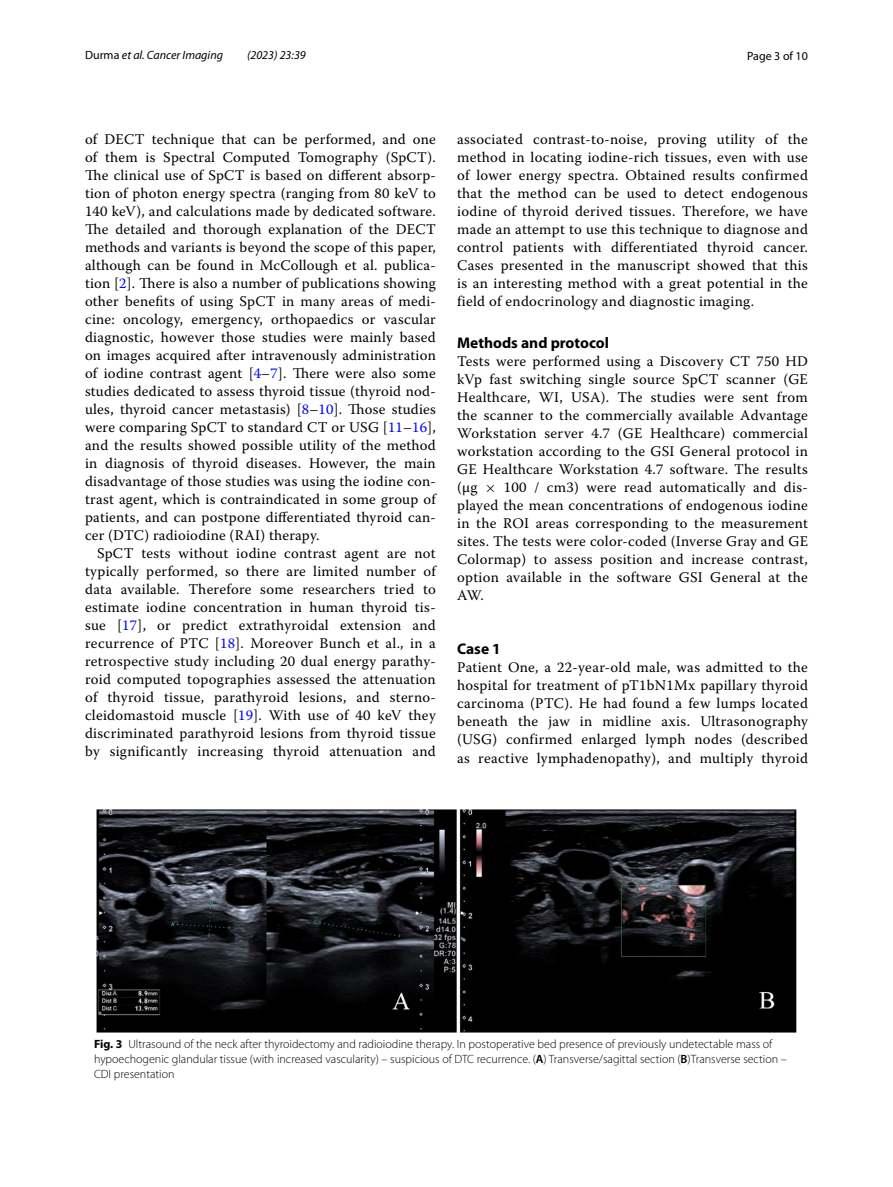
<style>
.page{position:relative;width:893px;height:1187px;background:#fff}
.page>*{position:absolute;margin:0;border:0;box-sizing:border-box;transform-origin:0 0}
.t1{font:700 15.45px "Myriad Pro";color:#000}
.t2{font:14.7px/18px "Warnock Pro";letter-spacing:.02em;color:#000;text-align:justify}
.t3{font:300 12px/15px "Myriad Pro";color:#000}
.t4{font:italic 12px "Myriad Pro";color:#000}
.t5{font:12px "Myriad Pro";color:#000}
.s1{font-style:normal}
.s2{color:#00f}
.s3{font-family:"MTSY"}
.s4{font-weight:700}
.s5{font-weight:600}
</style>
<div class="page">
<img style="left:96px;top:809px;width:701px;height:223px">
<p class="t4" style="left:85px;top:48px;width:140px"><span class="s1">Durma</span> et al. Cancer Imaging</p>
<p class="t4" style="left:247px;top:48px;width:60px">(2023) 23:39</p>
<p class="t5" style="left:747px;top:48px;width:62px">Page 3 of 10</p>
<p class="t2" style="left:85px;top:130px;width:352px">of DECT technique that can be performed, and one of them is Spectral Computed Tomography (SpCT).<br>The clinical use of SpCT is based on different absorp&shy;tion of photon energy spectra (ranging from 80 keV to 140 keV), and calculations made by dedicated software.<br>The detailed and thorough explanation of the DECT methods and variants is beyond the scope of this paper, although can be found in McCollough et al. publica&shy;tion [<span class="s2">2</span>]. There is also a number of publications showing other benefits of using SpCT in many areas of medi&shy;cine: oncology, emergency, orthopaedics or vascular diagnostic, however those studies were mainly based on images acquired after intravenously administration of iodine contrast agent [<span class="s2">4</span>–<span class="s2">7</span>]. There were also some studies dedicated to assess thyroid tissue (thyroid nod&shy;ules, thyroid cancer metastasis) [<span class="s2">8</span>–<span class="s2">10</span>]. Those studies were comparing SpCT to standard CT or USG [<span class="s2">11</span>–<span class="s2">16</span>], and the results showed possible utility of the method in diagnosis of thyroid diseases. However, the main disadvantage of those studies was using the iodine con&shy;trast agent, which is contraindicated in some group of patients, and can postpone differentiated thyroid can&shy;cer (DTC) radioiodine (RAI) therapy.</p>
<p class="t2" style="left:85px;top:544px;width:352px;text-indent:12px">SpCT tests without iodine contrast agent are not typically performed, so there are limited number of data available. Therefore some researchers tried to estimate iodine concentration in human thyroid tis&shy;sue [<span class="s2">17</span>], or predict extrathyroidal extension and recurrence of PTC [<span class="s2">18</span>]. Moreover Bunch et al., in a retrospective study including 20 dual energy parathy&shy;roid computed topographies assessed the attenuation of thyroid tissue, parathyroid lesions, and sterno&shy;cleidomastoid muscle [<span class="s2">19</span>]. With use of 40 keV they discriminated parathyroid lesions from thyroid tissue by significantly increasing thyroid attenuation and</p>
<p class="t2" style="left:457px;top:130px;width:352px">associated contrast-to-noise, proving utility of the method in locating iodine-rich tissues, even with use of lower energy spectra. Obtained results confirmed that the method can be used to detect endogenous iodine of thyroid derived tissues. Therefore, we have made an attempt to use this technique to diagnose and control patients with differentiated thyroid cancer.<br>Cases presented in the manuscript showed that this is an interesting method with a great potential in the field of endocrinology and diagnostic imaging.</p>
<p class="t1" style="left:457px;top:332px;width:153px">Methods and protocol</p>
<p class="t2" style="left:457px;top:351px;width:352px">Tests were performed using a Discovery CT 750 HD kVp fast switching single source SpCT scanner (GE Healthcare, WI, USA). The studies were sent from the scanner to the commercially available Advantage Workstation server 4.7 (GE Healthcare) commercial workstation according to the GSI General protocol in GE Healthcare Workstation 4.7 software. The results (µg <span class="s3">×</span> 100 / cm3) were read automatically and dis&shy;played the mean concentrations of endogenous iodine in the ROI areas corresponding to the measurement sites. The tests were color-coded (Inverse Gray and GE Colormap) to assess position and increase contrast, option available in the software GSI General at the AW.</p>
<p class="t1" style="left:457px;top:639px;width:45px">Case 1</p>
<p class="t2" style="left:457px;top:658px;width:352px">Patient One, a 22-year-old male, was admitted to the hospital for treatment of pT1bN1Mx papillary thyroid carcinoma (PTC). He had found a few lumps located beneath the jaw in midline axis. Ultrasonography (USG) confirmed enlarged lymph nodes (described as reactive lymphadenopathy), and multiply thyroid</p>
<p class="t3" style="left:94px;top:1036px;width:694px"><span class="s4">Fig. 3</span> Ultrasound of the neck after thyroidectomy and radioiodine therapy. In postoperative bed presence of previously undetectable mass of hypoechogenic glandular tissue (with increased vascularity) – suspicious of DTC recurrence. (<span class="s5">A</span>) Transverse/sagittal section (<span class="s5">B</span>)Transverse section –<br>CDI presentation</p>
</div>
